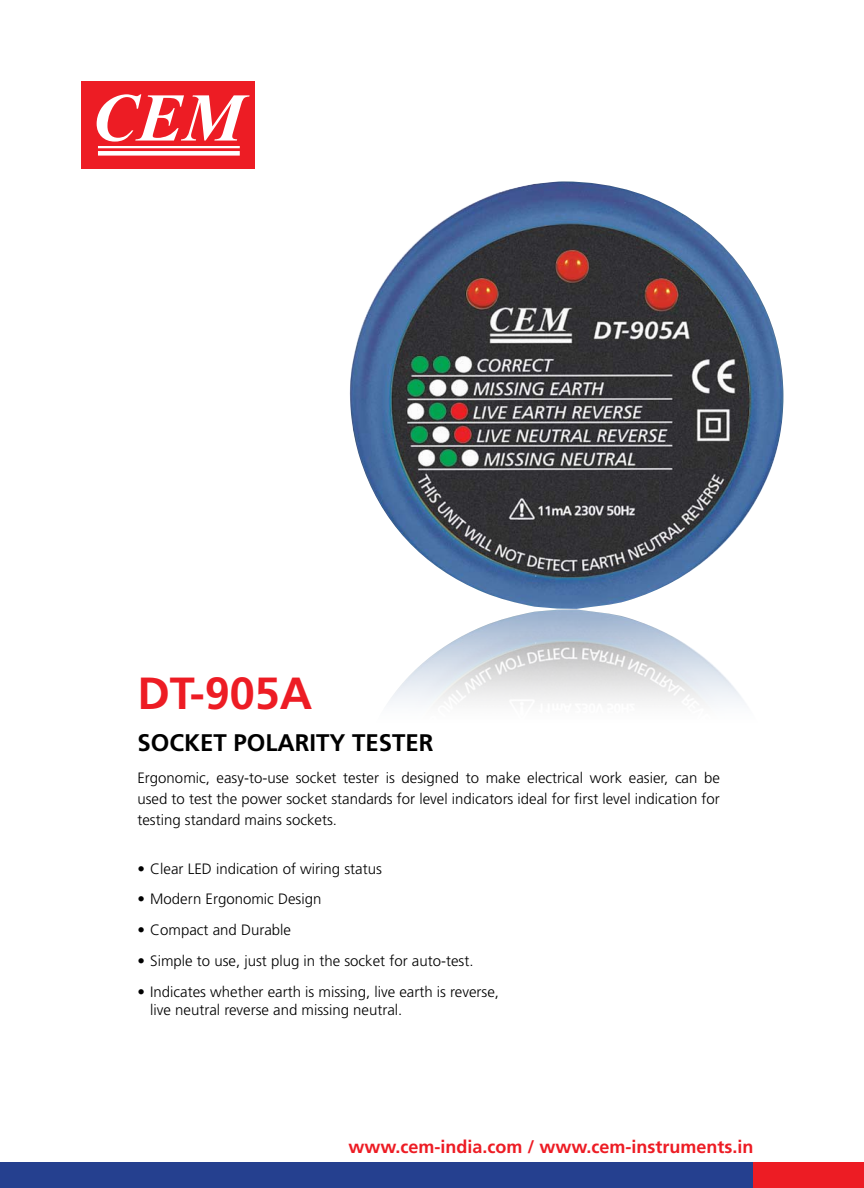
<style>
.page{position:relative;width:864px;height:1188px;background:#fff}
.page>*{position:absolute;margin:0;border:0;box-sizing:border-box;transform-origin:0 0}
.t1{font:italic 700 68.25px "Times New Roman";color:#fff}
.t2{font:700 45px "Frutiger";color:#ed1c24}
.t3{font:700 24px "Frutiger";color:#000}
.t4{font:700 18px "Frutiger";color:#ed1c24}
.t5{font:300 15px/21px "Frutiger";color:#000}
.s1{font-weight:700}
</style>
<div class="page">
<div style="left:81px;top:81px;width:174px;height:88px;background:#ed1c24"></div>
<hr style="left:98px;top:146px;width:142px;height:2px;background:#fff">
<div style="left:98px;top:151px;width:142px;height:5px;background:#fff"></div>
<div style="left:0;top:1162px;width:864px;height:26px;background:#25408f"></div>
<div style="left:753px;top:1162px;width:111px;height:26px;background:#ed1c24"></div>
<img style="left:349px;top:181px;width:434px;height:428px">
<img style="left:388px;top:609px;width:356px;height:96px">
<h1 class="t1" style="left:92px;top:70px;width:153px">CEM</h1>
<h2 class="t2" style="left:137px;top:667px;width:176px">DT-905A</h2>
<h3 class="t3" style="left:137px;top:729px;width:298px">SOCKET POLARITY TESTER</h3>
<p class="t5" style="left:137px;top:768px;width:584px;text-align:justify">Ergonomic, easy-to-use socket tester is designed to make electrical work easier, can be used to test the power socket standards for level indicators ideal for first level indication for testing standard mains sockets.</p>
<p class="t5" style="left:137px;top:858px;width:246px"><span class="s1">•</span> Clear LED indication of wiring status</p>
<p class="t5" style="left:137px;top:889px;width:185px">• Modern Ergonomic Design</p>
<p class="t5" style="left:137px;top:920px;width:155px">• Compact and Durable</p>
<p class="t5" style="left:137px;top:951px;width:338px">• Simple to use, just plug in the socket for auto-test.</p>
<p class="t5" style="left:150px;top:983px;width:350px;line-height:18px;text-indent:-13px">• Indicates whether earth is missing, live earth is reverse, live neutral reverse and missing neutral.</p>
<p class="t4" style="left:348px;top:1136px;width:407px">www.cem-india.com / www.cem-instruments.in</p>
</div>
